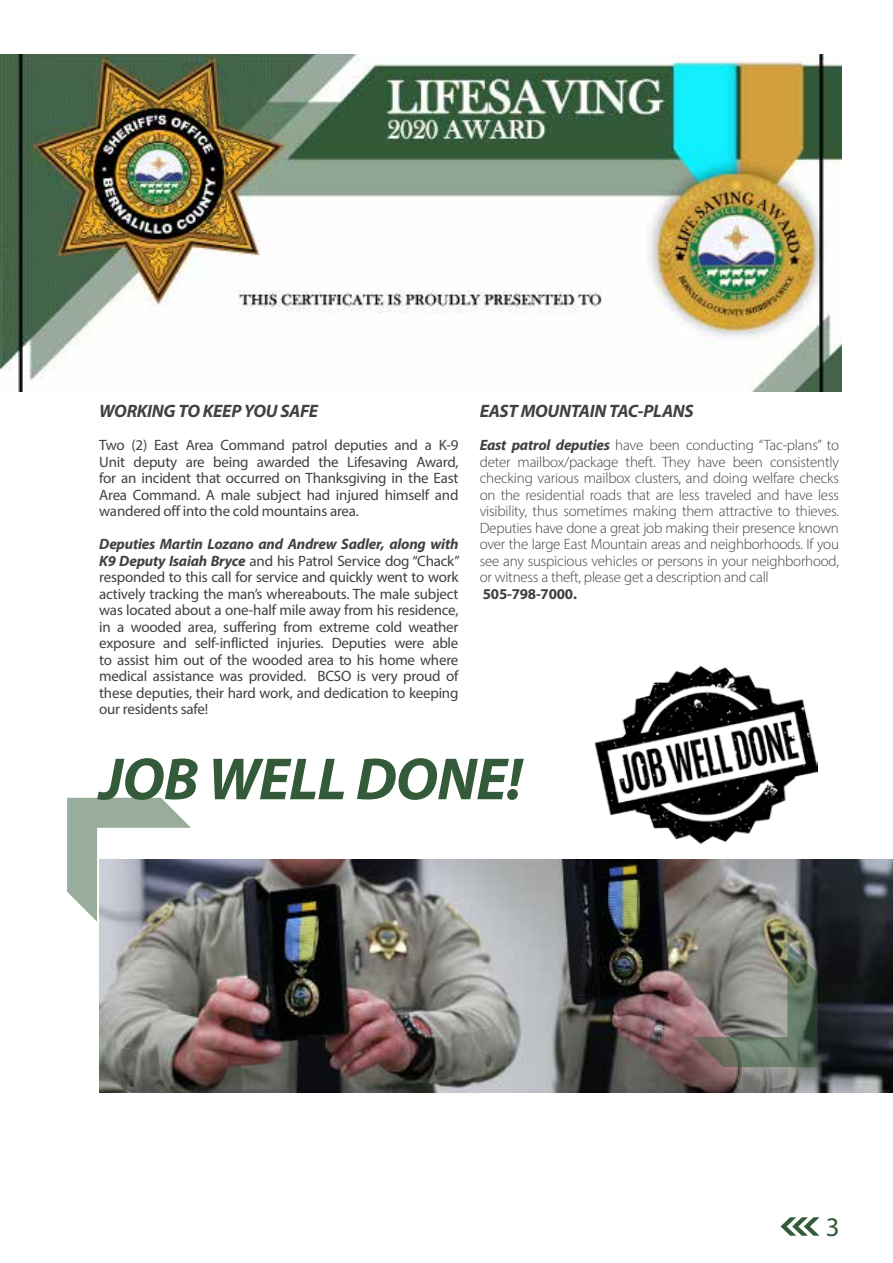
<style>
.page{position:relative;width:893px;height:1263px;background:#fff}
.page>*{position:absolute;margin:0;border:0;box-sizing:border-box;transform-origin:0 0}
.t1{font:italic 700 60px "Myriad Pro";letter-spacing:-.015em;color:#335a39}
.t2{font:27px "Myriad Pro";color:#325b39}
.t3{font:italic 700 18px "Myriad Pro";letter-spacing:-.015em;color:#414042}
.t4{font:15px/16.5px "Myriad Pro";letter-spacing:-.015em;color:#414042;text-align:justify}
.t5{font:300 15px/16.5px "Myriad Pro";letter-spacing:-.015em;color:#414042;text-align:justify}
.t6{font:700 15px "Myriad Pro";letter-spacing:-.015em;color:#414042}
.s1{font-weight:700;font-style:italic}
</style>
<div class="page">
<svg style="left:780px;top:1217px;width:39px;height:19px"></svg>
<img style="left:0;top:54px;width:841px;height:337px">
<img style="left:99px;top:860px;width:794px;height:232px">
<svg style="left:67px;top:798px;width:124px;height:124px"></svg>
<svg style="left:693px;top:943px;width:124px;height:124px;background:#7b7e75"></svg>
<img style="left:594px;top:665px;width:223px;height:180px">
<p class="t3" style="left:99px;top:399px;width:221px">WORKING TO KEEP YOU SAFE</p>
<p class="t4" style="left:99px;top:437px;width:361px">Two (2) East Area Command patrol deputies and a K-9<br>Unit deputy are being awarded the Lifesaving Award, for an incident that occurred on Thanksgiving in the East Area Command. A male subject had injured himself and wandered off into the cold mountains area.</p>
<p class="t4" style="left:99px;top:536px;width:362px"><span class="s1">Deputies Martin Lozano and Andrew Sadler, along with K9 Deputy Isaiah Bryce</span> and his Patrol Service dog “Chack” responded to this call for service and quickly went to work actively tracking the man’s whereabouts. The male subject was located about a one-half mile away from his residence, in a wooded area, suffering from extreme cold weather exposure and self-inflicted injuries. Deputies were able to assist him out of the wooded area to his home where medical assistance was provided. BCSO is very proud of these deputies, their hard work, and dedication to keeping our residents safe!</p>
<p class="t3" style="left:480px;top:399px;width:216px">EAST MOUNTAIN TAC-PLANS</p>
<p class="t5" style="left:480px;top:437px;width:361px"><span class="s1">East patrol deputies</span> have been conducting “Tac-plans” to deter mailbox/package theft. They have been consistently checking various mailbox clusters, and doing welfare checks on the residential roads that are less traveled and have less visibility, thus sometimes making them attractive to thieves.<br>Deputies have done a great job making their presence known over the large East Mountain areas and neighborhoods. If you see any suspicious vehicles or persons in your neighborhood, or witness a theft, please get a description and call</p>
<p class="t6" style="left:483px;top:584px;width:96px">505-798-7000.</p>
<h1 class="t1" style="left:99px;top:740px;width:425px">JOB WELL DONE!</h1>
<h2 class="t2" style="left:826px;top:1210px;width:15px">3</h2>
</div>
